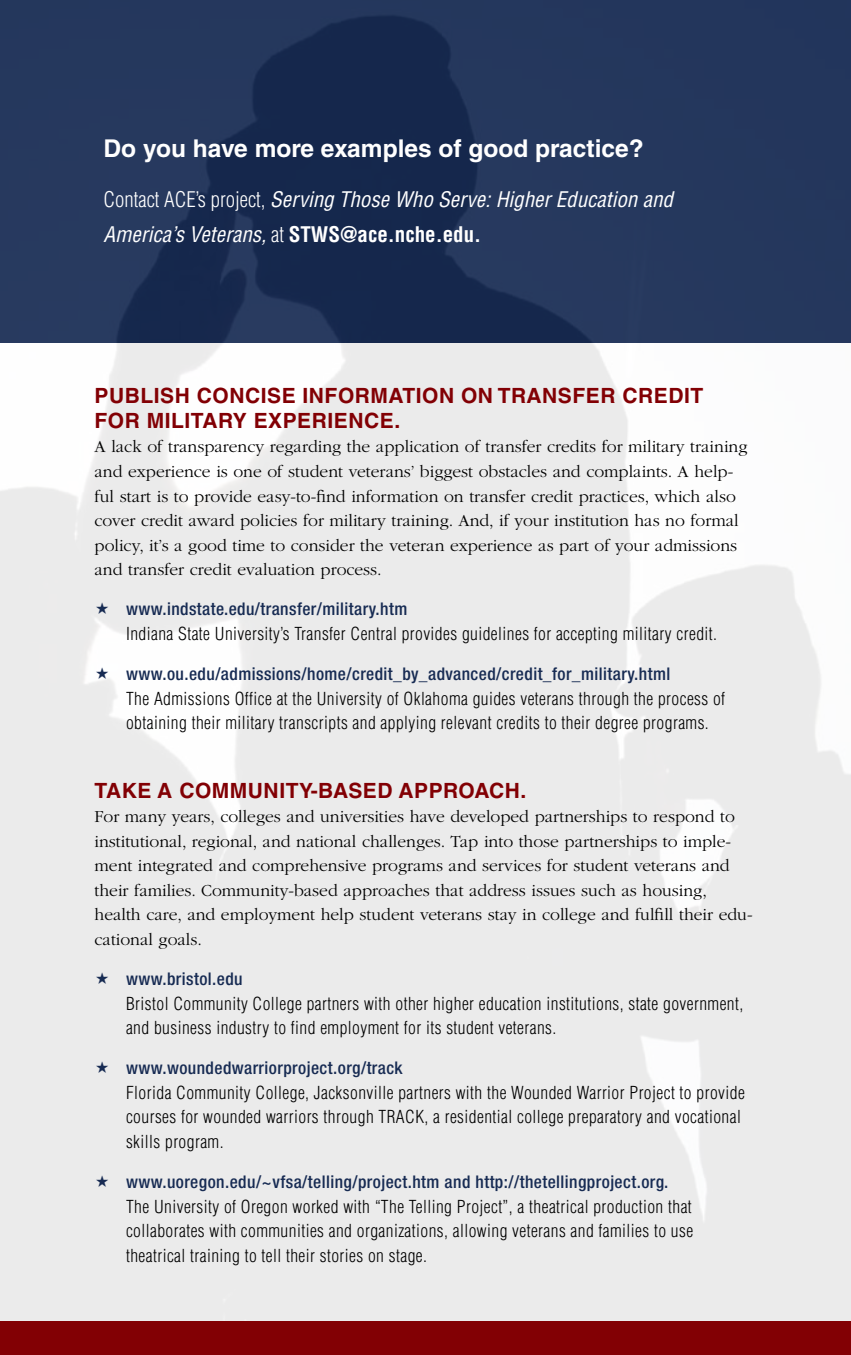
<style>
.page{position:relative;width:851px;height:1355px;background:#fff}
.page>*{position:absolute;margin:0;border:0;box-sizing:border-box;transform-origin:0 0}
.t1{font:700 24.5px "Helvetica LT Std";color:#fff}
.t2{font:italic condensed 21px/35px "Helvetica LT Std";color:#fff}
.t3{font:700 21px/24.5px "Helvetica LT Std";letter-spacing:.025em;color:#820004}
.t4{font:300 17.5px/24.5px "ITC Garamond Std";color:#000}
.t5{font:300 condensed 17.5px/24.5px "Helvetica LT Std";letter-spacing:.025em;color:#000}
.t6{font:500 condensed 17.5px "Helvetica Neue LT Std";letter-spacing:.025em;color:#172b53}
.s1{font-weight:300;font-style:normal}
.s2{font-weight:700;font-style:normal}
</style>
<div class="page">
<img style="left:0;top:0;width:850px;height:1321px">
<div style="left:0;top:1321px;width:850px;height:33px;background:#820004"></div>
<svg style="left:96px;top:602px;width:12px;height:12px"></svg>
<svg style="left:96px;top:667px;width:12px;height:12px"></svg>
<svg style="left:96px;top:972px;width:12px;height:11px"></svg>
<svg style="left:96px;top:1061px;width:12px;height:12px"></svg>
<svg style="left:96px;top:1175px;width:12px;height:11px"></svg>
<h1 class="t1" style="left:104px;top:133px;width:541px">DO YOU HAVE MORE EXAMPLES OF GOOD PRACTICE?</h1>
<p class="t2" style="left:104px;top:182px;width:571px"><span class="s1">Contact ACE’s project,</span> Serving Those Who Serve: Higher Education and<br>America’s Veterans, <span class="s1">at</span> <span class="s2">STWS@ace.nche.edu.</span></p>
<p class="t3" style="left:94px;top:383px;width:610px">PUBLISH CONCISE INFORMATION ON TRANSFER CREDIT<br>FOR MILITARY EXPERIENCE.</p>
<p class="t4" style="left:95px;top:435px;width:654px">A lack of transparency regarding the application of transfer credits for military training and experience is one of student veterans’ biggest obstacles and complaints. A help&shy;ful start is to provide easy-to-find information on transfer credit practices, which also cover credit award policies for military training. And, if your institution has no formal policy, it’s a good time to consider the veteran experience as part of your admissions and transfer credit evaluation process.</p>
<p class="t6" style="left:126px;top:598px;width:283px">www.indstate.edu/transfer/military.htm</p>
<p class="t5" style="left:126px;top:621px;width:592px">Indiana State University’s Transfer Central provides guidelines for accepting military credit.</p>
<p class="t6" style="left:126px;top:663px;width:545px">www.ou.edu/admissions/home/credit_by_advanced/credit_for_military.html</p>
<p class="t5" style="left:126px;top:686px;width:600px">The Admissions Office at the University of Oklahoma guides veterans through the process of obtaining their military transcripts and applying relevant credits to their degree programs.</p>
<p class="t3" style="left:94px;top:777px;width:433px">TAKE A COMMUNITY-BASED APPROACH.</p>
<p class="t4" style="left:95px;top:804px;width:659px">For many years, colleges and universities have developed partnerships to respond to institutional, regional, and national challenges. Tap into those partnerships to imple&shy;ment integrated and comprehensive programs and services for student veterans and their families. Community-based approaches that address issues such as housing, health care, and employment help student veterans stay in college and fulfill their edu&shy;cational goals.</p>
<p class="t6" style="left:126px;top:968px;width:118px">www.bristol.edu</p>
<p class="t5" style="left:126px;top:990px;width:618px">Bristol Community College partners with other higher education institutions, state government, and business industry to find employment for its student veterans.</p>
<p class="t6" style="left:126px;top:1057px;width:278px">www.woundedwarriorproject.org/track</p>
<p class="t5" style="left:126px;top:1080px;width:620px">Florida Community College, Jacksonville partners with the Wounded Warrior Project to provide courses for wounded warriors through TRACK, a residential college preparatory and vocational skills program.</p>
<p class="t6" style="left:126px;top:1171px;width:544px">www.uoregon.edu/~vfsa/telling/project.htm and http://thetellingproject.org.</p>
<p class="t5" style="left:126px;top:1193px;width:568px;text-align:justify">The University of Oregon worked with “The Telling Project”, a theatrical production that collaborates with communities and organizations, allowing veterans and families to use theatrical training to tell their stories on stage.</p>
</div>
